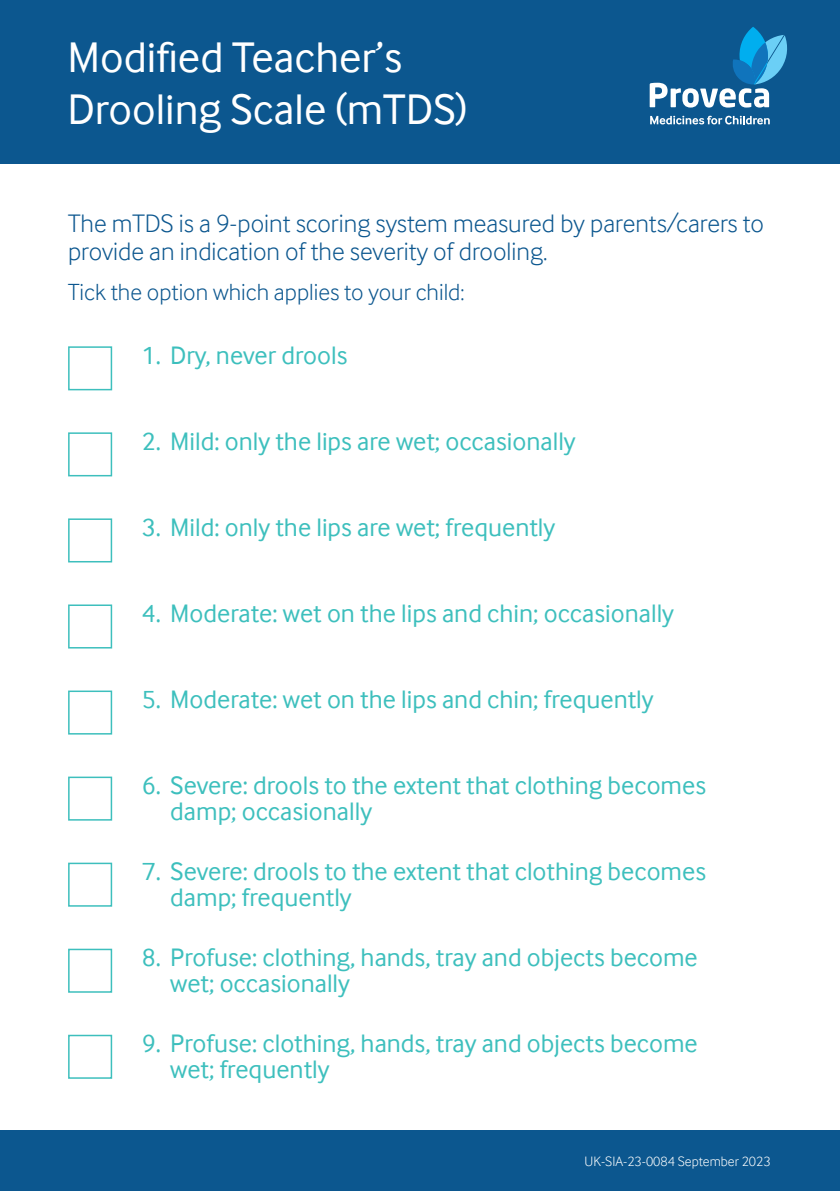
<style>
.page{position:relative;width:840px;height:1191px;background:#fff}
.page>*{position:absolute;margin:0;border:0;box-sizing:border-box;transform-origin:0 0}
.t1{font:44px/52.8px "Inter Face";color:#fff}
.t2{font:26px/26px "Inter Face";color:#3dbfbd}
.t3{font:300 26px/28px "Inter Face";color:#0c578f}
.t4{font:300 24px "Inter Face";color:#0c578f}
.t5{font:300 14px "Inter Face";color:#fff}
</style>
<div class="page">
<div style="left:0;top:1130px;width:839px;height:61px;background:#0c578f"></div>
<div style="left:68px;top:346px;width:44px;height:44px;border:2px solid #3dbfbd"></div>
<div style="left:68px;top:432px;width:44px;height:44px;border:2px solid #3dbfbd"></div>
<div style="left:68px;top:518px;width:44px;height:44px;border:2px solid #3dbfbd"></div>
<div style="left:68px;top:604px;width:44px;height:44px;border:2px solid #3dbfbd"></div>
<div style="left:68px;top:690px;width:44px;height:44px;border:2px solid #3dbfbd"></div>
<div style="left:68px;top:776px;width:44px;height:44px;border:2px solid #3dbfbd"></div>
<div style="left:68px;top:862px;width:44px;height:44px;border:2px solid #3dbfbd"></div>
<div style="left:68px;top:948px;width:44px;height:44px;border:2px solid #3dbfbd"></div>
<div style="left:68px;top:1034px;width:44px;height:44px;border:2px solid #3dbfbd"></div>
<div style="left:0;top:0;width:839px;height:163px;background:#0c578f"></div>
<svg style="left:738px;top:27px;width:29px;height:57px"></svg>
<svg style="left:649px;top:35px;width:138px;height:73px"></svg>
<svg style="left:650px;top:116px;width:119px;height:8px"></svg>
<p class="t1" style="left:67px;top:30px;width:401px">Modified Teacher’s<br>Drooling Scale (mTDS)</p>
<p class="t3" style="left:68px;top:209px;width:697px">The mTDS is a 9-point scoring system measured by parents/carers to provide an indication of the severity of drooling.</p>
<p class="t4" style="left:68px;top:278px;width:397px">Tick the option which applies to your child:</p>
<p class="t2" style="left:142px;top:342px;width:207px">1. Dry, never drools</p>
<p class="t2" style="left:142px;top:428px;width:435px">2. Mild: only the lips are wet; occasionally</p>
<p class="t2" style="left:142px;top:514px;width:415px">3. Mild: only the lips are wet; frequently</p>
<p class="t2" style="left:142px;top:600px;width:533px">4. Moderate: wet on the lips and chin; occasionally</p>
<p class="t2" style="left:142px;top:686px;width:513px">5. Moderate: wet on the lips and chin; frequently</p>
<p class="t2" style="left:170px;top:772px;width:537px;text-indent:-28px">6. Severe: drools to the extent that clothing becomes damp; occasionally</p>
<p class="t2" style="left:170px;top:858px;width:537px;text-indent:-28px">7. Severe: drools to the extent that clothing becomes damp; frequently</p>
<p class="t2" style="left:170px;top:944px;width:529px;text-indent:-28px">8. Profuse: clothing, hands, tray and objects become wet; occasionally</p>
<p class="t2" style="left:170px;top:1030px;width:529px;text-indent:-28px">9. Profuse: clothing, hands, tray and objects become wet; frequently</p>
<p class="t5" style="left:584px;top:1153px;width:187px">UK-SIA-23-0084 September 2023</p>
</div>
